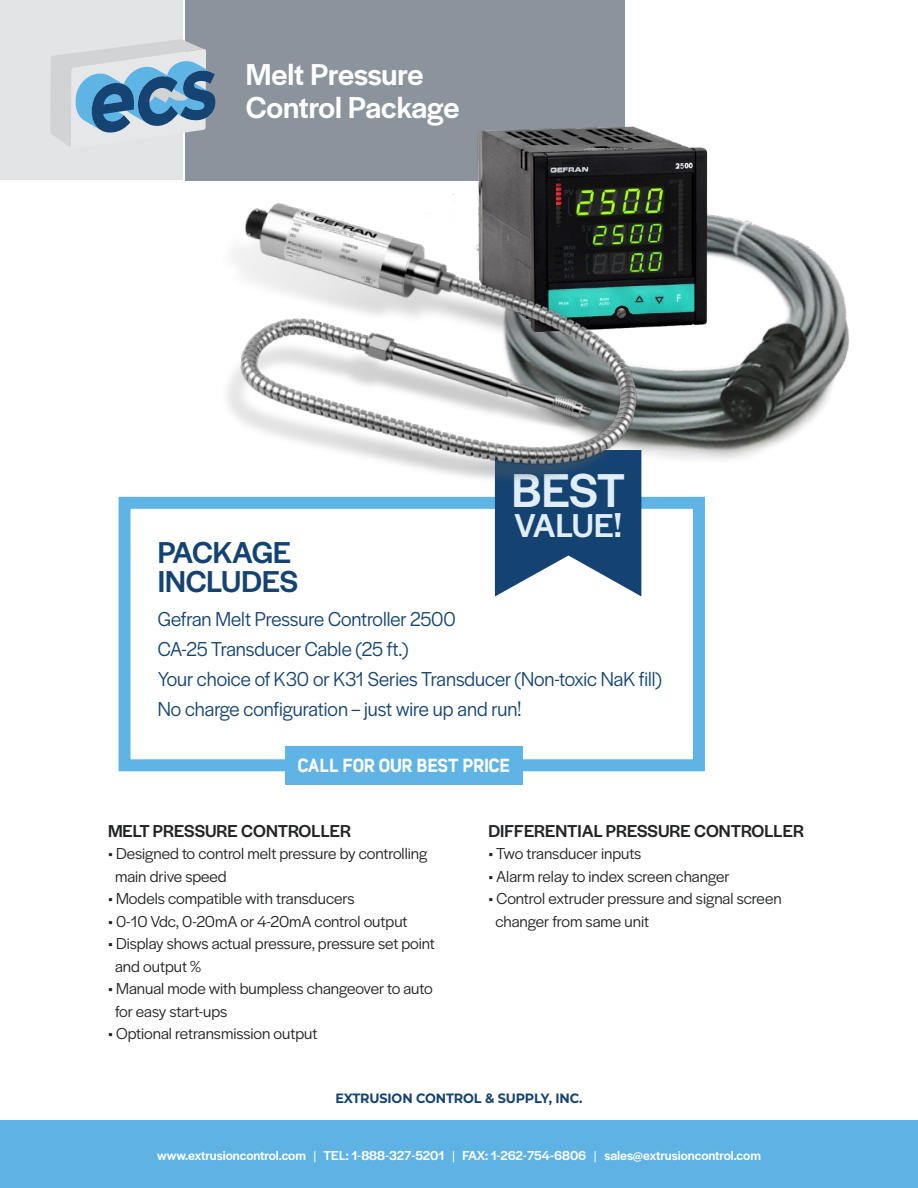
<style>
.page{position:relative;width:918px;height:1188px;background:#fff}
.page>*{position:absolute;margin:0;border:0;box-sizing:border-box;transform-origin:0 0}
.t1{font:500 49.5px "Halyard Display";color:#e1eef8}
.t2{font:500 34.5px "Halyard Display";letter-spacing:-.025em;color:#e1eef8}
.t3{font:500 31.5px/33px "Halyard Display";color:#fff}
.t4{font:500 31.5px/28.5px "Halyard Display";color:#144372}
.t5{font:21px/30px "Halyard Display";color:#144372;scale:.95 1}
.t6{font:700 19.5px "Adi Sans";letter-spacing:-.005em;color:#fff;scale:.95 1}
.t7{font:500 18px "Halyard Display";color:#222426}
.t8{font:16.5px/22.5px "Halyard Display";color:#222426}
.t9{font:500 13.5px "Halyard Display";color:#fff}
.t10{font:700 13.5px "Montserrat";letter-spacing:-.01em;color:#144372;scale:.95 1}
.s1{font-weight:400}
</style>
<div class="page">
<div style="left:0;top:1120px;width:918px;height:68px;background:#5eb3e4"></div>
<div style="left:185px;top:0;width:439px;height:180px;background:#8b949d"></div>
<div style="left:0;top:0;width:183px;height:180px;background:#e2e4e6"></div>
<img style="left:397px;top:216px;width:453px;height:303px">
<img style="left:477px;top:116px;width:242px;height:227px">
<svg style="left:50px;top:39px;width:165px;height:108px"></svg>
<div style="left:118px;top:497px;width:587px;height:274px;border:12px solid #5fb4e5"></div>
<svg style="left:495px;top:481px;width:146px;height:115px"></svg>
<div style="left:286px;top:746px;width:237px;height:39px;background:#5fb4e5"></div>
<img style="left:397px;top:481px;width:243px;height:11px">
<img style="left:209px;top:179px;width:451px;height:302px">
<h3 class="t3" style="left:246px;top:56px;width:215px">Melt Pressure<br>Control Package</h3>
<h1 class="t1" style="left:512px;top:455px;width:115px">BEST</h1>
<h2 class="t2" style="left:515px;top:501px;width:109px">VALUE!</h2>
<h3 class="t4" style="left:158px;top:537px;width:142px">PACKAGE<br>INCLUDES</h3>
<p class="t5" style="left:158px;top:603px;width:532px">Gefran Melt Pressure Controller 2500<br>CA-25 Transducer Cable (25 ft.)<br>Your choice of K30 or K31 Series Transducer (Non-toxic NaK fill)<br>No charge configuration – just wire up and run!</p>
<p class="t6" style="left:298px;top:754px;width:225px">CALL FOR OUR BEST PRICE</p>
<p class="t7" style="left:108px;top:818px;width:245px">MELT PRESSURE CONTROLLER</p>
<p class="t8" style="left:115px;top:842px;width:314px;text-indent:-7px">• Designed to control melt pressure by controlling main drive speed</p>
<p class="t8" style="left:108px;top:887px;width:248px">• Models compatible with transducers</p>
<p class="t8" style="left:108px;top:909px;width:301px">• 0-10 Vdc, 0-20mA or 4-20mA control output</p>
<p class="t8" style="left:115px;top:932px;width:321px;text-indent:-7px">• Display shows actual pressure, pressure set point and output %</p>
<p class="t8" style="left:115px;top:977px;width:319px;text-indent:-7px">• Manual mode with bumpless changeover to auto for easy start-ups</p>
<p class="t8" style="left:108px;top:1022px;width:211px">• Optional retransmission output</p>
<p class="t7" style="left:488px;top:818px;width:317px">DIFFERENTIAL PRESSURE CONTROLLER</p>
<p class="t8" style="left:488px;top:842px;width:154px">• Two transducer inputs</p>
<p class="t8" style="left:488px;top:864px;width:243px">• Alarm relay to index screen changer</p>
<p class="t8" style="left:495px;top:887px;width:288px;text-indent:-7px">• Control extruder pressure and signal screen changer from same unit</p>
<p class="t10" style="left:335px;top:1088px;width:262px">EXTRUSION CONTROL &amp; SUPPLY, INC.</p>
<p class="t9" style="left:157px;top:1145px;width:605px">www.extrusioncontrol.com <span class="s1">|</span> TEL: 1-888-327-5201 <span class="s1">|</span> FAX: 1-262-754-6806 <span class="s1">|</span> sales@extrusioncontrol.com</p>
</div>
